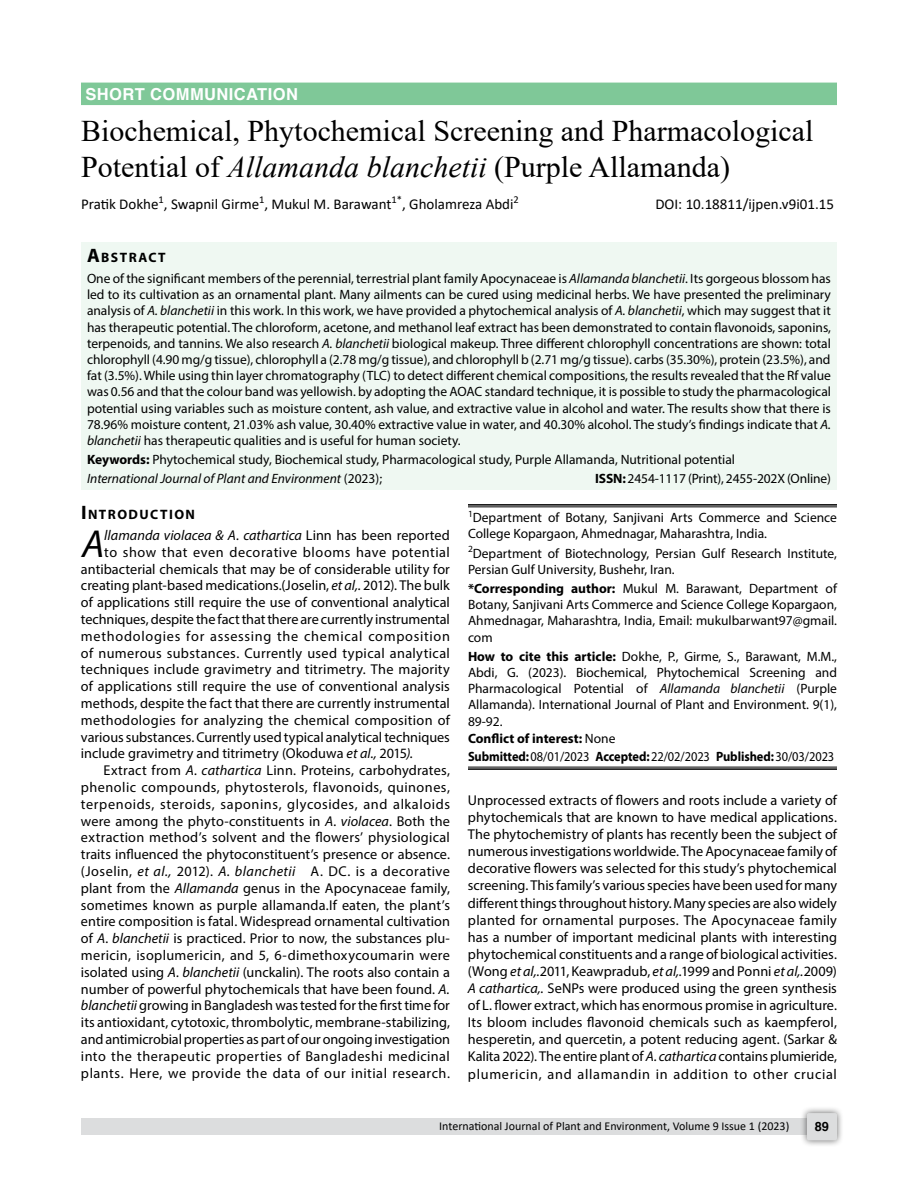
<style>
.page{position:relative;width:918px;height:1188px;background:#fff}
.page>*{position:absolute;margin:0;border:0;box-sizing:border-box;transform-origin:0 0}
.t1{font:italic 39.15px "Myriad Pro";color:#000}
.t2{font:30px/36px "Times New Roman";color:#000}
.t3{font:700 16.5px "Helvetica";letter-spacing:.025em;color:#fff}
.t4{font:15px "Calibri";color:#000}
.t5{font:14.25px/17.1px "Myriad Pro";letter-spacing:.01em;color:#000;text-align:justify}
.t6{font:14.25px "Myriad Pro";letter-spacing:.03em;color:#000}
.t7{font:14.25px "Myriad Pro";letter-spacing:-.01em;color:#000}
.t8{font:14.25px "Myriad Pro";letter-spacing:.035em;color:#000}
.t9{font:14.25px "Myriad Pro";letter-spacing:.04em;color:#000}
.t10{font:italic 14.25px "Myriad Pro";color:#000}
.t11{font:14.25px "Myriad Pro";letter-spacing:.05em;color:#000}
.t12{font:700 13.65px "Myriad Pro";letter-spacing:.105em;color:#000}
.t13{font:13.5px/16.2px "Myriad Pro";color:#000}
.t14{font:700 12.75px "Helvetica";color:#000}
.t15{font:12px "Calibri";color:#000}
.s1{font-style:italic}
.s2{font-size:19.5px}
.s3{font-weight:700}
.s4{font-style:normal}
</style>
<div class="page">
<div style="left:81px;top:1119px;width:756px;height:16px;background:#dcddde"></div>
<div style="left:800px;top:1106px;width:44px;height:41px;background:#000;opacity:.61"></div>
<div style="left:807px;top:1113px;width:30px;height:27px;background:#dcddde;border-radius:2px"></div>
<div style="left:81px;top:242px;width:756px;height:247px;background:#eff8f2"></div>
<div style="left:81px;top:83px;width:756px;height:22px;background:#7fc898"></div>
<hr style="left:468px;top:504px;width:369px;height:2px;background:#000">
<hr style="left:468px;top:507px;width:369px;height:1px;background:#000">
<hr style="left:468px;top:767px;width:369px;height:1px;background:#000">
<hr style="left:468px;top:768px;width:369px;height:2px;background:#000">
<p class="t3" style="left:86px;top:81px;width:214px">SHORT COMMUNICATION</p>
<h2 class="t2" style="left:81px;top:112px;width:734px">Biochemical, Phytochemical Screening and Pharmacological<br>Potential of <span class="s1">Allamanda blanchetii</span> (Purple Allamanda)</h2>
<p class="t4" style="left:81px;top:193px;width:439px">Pratik Dokhe<sup>1</sup>, Swapnil Girme<sup>1</sup>, Mukul M. Barawant<sup>1*</sup>, Gholamreza Abdi<sup>2</sup></p>
<p class="t4" style="left:655px;top:193px;width:180px">DOI: 10.18811/ijpen.v9i01.15</p>
<p class="t12" style="left:87px;top:249px;width:80px"><span class="s2">A</span>BSTRACT</p>
<p class="t13" style="left:87px;top:270px;width:746px;text-align:justify">One of the significant members of the perennial, terrestrial plant family Apocynaceae is <span class="s1">Allamanda blanchetii</span>. Its gorgeous blossom has led to its cultivation as an ornamental plant. Many ailments can be cured using medicinal herbs. We have presented the preliminary analysis of <span class="s1">A. blanchetii</span> in this work. In this work, we have provided a phytochemical analysis of <span class="s1">A. blanchetii</span>, which may suggest that it has therapeutic potential. The chloroform, acetone, and methanol leaf extract has been demonstrated to contain flavonoids, saponins, terpenoids, and tannins. We also research <span class="s1">A. blanchetii</span> biological makeup. Three different chlorophyll concentrations are shown: total chlorophyll (4.90 mg/g tissue), chlorophyll a (2.78 mg/g tissue), and chlorophyll b (2.71 mg/g tissue). carbs (35.30%), protein (23.5%), and fat (3.5%). While using thin layer chromatography (TLC) to detect different chemical compositions, the results revealed that the Rf value was 0.56 and that the colour band was yellowish. by adopting the AOAC standard technique, it is possible to study the pharmacological potential using variables such as moisture content, ash value, and extractive value in alcohol and water. The results show that there is 78.96% moisture content, 21.03% ash value, 30.40% extractive value in water, and 40.30% alcohol. The study’s findings indicate that <span class="s1">A. blanchetii</span> has therapeutic qualities and is useful for human society.</p>
<p class="t13" style="left:87px;top:450px;width:650px;line-height:19.2px"><span class="s3">Keywords:</span> Phytochemical study, Biochemical study, Pharmacological study, Purple Allamanda, Nutritional potential<br><span class="s1">International Journal of Plant and Environment</span> (2023);</p>
<p class="t13" style="left:595px;top:471px;width:237px"><span class="s3">ISSN:</span> 2454-1117 (Print), 2455-202X (Online)</p>
<p class="t12" style="left:81px;top:505px;width:116px"><span class="s2">I</span>NTRODUCTION</p>
<h1 class="t1" style="left:82px;top:520px;width:24px">A</h1>
<p class="t10" style="left:104px;top:526px;width:347px">llamanda violacea &amp; A. cathartica <span class="s4">Linn has been reported</span></p>
<p class="t8" style="left:104px;top:543px;width:347px">to show that even decorative blooms have potential</p>
<p class="t5" style="left:81px;top:560px;width:370px">antibacterial chemicals that may be of considerable utility for</p>
<p class="t5" style="left:81px;top:577px;width:370px">creating plant-based medications.(Joselin, <span class="s1">et al,.</span> 2012). The bulk</p>
<p class="t5" style="left:81px;top:594px;width:371px">of applications still require the use of conventional analytical</p>
<p class="t7" style="left:81px;top:610px;width:370px">techniques, despite the fact that there are currently instrumental</p>
<p class="t11" style="left:81px;top:627px;width:370px">methodologies for assessing the chemical composition</p>
<p class="t5" style="left:81px;top:644px;width:370px">of numerous substances. Currently used typical analytical</p>
<p class="t5" style="left:81px;top:661px;width:371px">techniques include gravimetry and titrimetry. The majority</p>
<p class="t5" style="left:81px;top:678px;width:370px">of applications still require the use of conventional analysis</p>
<p class="t5" style="left:81px;top:694px;width:371px">methods, despite the fact that there are currently instrumental</p>
<p class="t5" style="left:81px;top:711px;width:371px">methodologies for analyzing the chemical composition of</p>
<p class="t5" style="left:81px;top:728px;width:370px">various substances. Currently used typical analytical techniques</p>
<p class="t5" style="left:81px;top:745px;width:334px">include gravimetry and titrimetry (Okoduwa <span class="s1">et al.,</span> 2015<span class="s1">).</span></p>
<p class="t5" style="left:103px;top:762px;width:348px">Extract from <span class="s1">A. cathartica</span> Linn. Proteins, carbohydrates,</p>
<p class="t6" style="left:81px;top:778px;width:371px">phenolic compounds, phytosterols, flavonoids, quinones,</p>
<p class="t9" style="left:81px;top:795px;width:371px">terpenoids, steroids, saponins, glycosides, and alkaloids</p>
<p class="t5" style="left:81px;top:812px;width:370px">were among the phyto-constituents in <span class="s1">A. violacea</span>. Both the</p>
<p class="t5" style="left:81px;top:829px;width:370px">extraction method’s solvent and the flowers’ physiological</p>
<p class="t5" style="left:81px;top:846px;width:371px">traits influenced the phytoconstituent’s presence or absence.</p>
<p class="t6" style="left:81px;top:862px;width:371px">(Joselin, <span class="s1">et al.,</span> 2012). <span class="s1">A. blanchetii</span> A. DC. is a decorative</p>
<p class="t5" style="left:81px;top:879px;width:371px">plant from the <span class="s1">Allamanda</span> genus in the Apocynaceae family,</p>
<p class="t5" style="left:81px;top:896px;width:371px">sometimes known as purple allamanda.If eaten, the plant’s</p>
<p class="t5" style="left:81px;top:913px;width:370px">entire composition is fatal. Widespread ornamental cultivation</p>
<p class="t5" style="left:81px;top:930px;width:370px">of <span class="s1">A. blanchetii</span> is practiced. Prior to now, the substances plu-</p>
<p class="t5" style="left:81px;top:947px;width:371px">mericin, isoplumericin, and 5, 6-dimethoxycoumarin were</p>
<p class="t5" style="left:81px;top:963px;width:370px">isolated using <span class="s1">A. blanchetii</span> (unckalin). The roots also contain a</p>
<p class="t5" style="left:81px;top:980px;width:371px">number of powerful phytochemicals that have been found. <span class="s1">A.</span></p>
<p class="t5" style="left:81px;top:997px;width:371px"><span class="s1">blanchetii</span> growing in Bangladesh was tested for the first time for</p>
<p class="t5" style="left:81px;top:1014px;width:371px">its antioxidant, cytotoxic, thrombolytic, membrane-stabilizing,</p>
<p class="t7" style="left:81px;top:1030px;width:371px">and antimicrobial properties as part of our ongoing investigation</p>
<p class="t6" style="left:81px;top:1048px;width:371px">into the therapeutic properties of Bangladeshi medicinal</p>
<p class="t8" style="left:81px;top:1065px;width:371px">plants. Here, we provide the data of our initial research.</p>
<p class="t13" style="left:468px;top:509px;width:370px"><sup>1</sup>Department of Botany, Sanjivani Arts Commerce and Science<br>College Kopargaon, Ahmednagar, Maharashtra, India.</p>
<p class="t13" style="left:468px;top:545px;width:370px"><sup>2</sup>Department of Biotechnology, Persian Gulf Research Institute,<br>Persian Gulf University, Bushehr, Iran.</p>
<p class="t13" style="left:468px;top:580px;width:371px;text-align:justify"><span class="s3">*Corresponding author:</span> Mukul M. Barawant, Department of Botany, Sanjivani Arts Commerce and Science College Kopargaon, Ahmednagar, Maharashtra, India, Email: mukulbarwant97@gmail. com</p>
<p class="t13" style="left:468px;top:648px;width:371px;line-height:16.8px"><span class="s3">How to cite this article:</span> Dokhe, P., Girme, S., Barawant, M.M., Abdi, G. (2023). Biochemical, Phytochemical Screening and Pharmacological Potential of <span class="s1">Allamanda blanchetii</span> (Purple Allamanda). International Journal of Plant and Environment. 9(1), 89-92.<br><span class="s3">Conflict of interest:</span> None<br><span class="s3">Submitted:</span>08/01/2023 <span class="s3">Accepted:</span>22/02/2023 <span class="s3">Published:</span>30/03/2023</p>
<p class="t5" style="left:468px;top:791px;width:371px">Unprocessed extracts of flowers and roots include a variety of phytochemicals that are known to have medical applications.<br>The phytochemistry of plants has recently been the subject of numerous investigations worldwide. The Apocynaceae family of decorative flowers was selected for this study’s phytochemical screening. This family’s various species have been used for many different things throughout history. Many species are also widely planted for ornamental purposes. The Apocynaceae family has a number of important medicinal plants with interesting phytochemical constituents and a range of biological activities. (Wong <span class="s1">et al,.</span>2011, Keawpradub, <span class="s1">et al,.</span>1999 and Ponni <span class="s1">et al,.</span>2009)<br><span class="s1">A cathartica,.</span> SeNPs were produced using the green synthesis of L. flower extract, which has enormous promise in agriculture.<br>Its bloom includes flavonoid chemicals such as kaempferol, hesperetin, and quercetin, a potent reducing agent. (Sarkar &amp; Kalita 2022). The entire plant of <span class="s1">A. cathartica</span> contains plumieride, plumericin, and allamandin in addition to other crucial</p>
<p class="t15" style="left:439px;top:1117px;width:352px">International Journal of Plant and Environment, Volume 9 Issue 1 (2023)</p>
<p class="t14" style="left:815px;top:1117px;width:16px">89</p>
</div>
